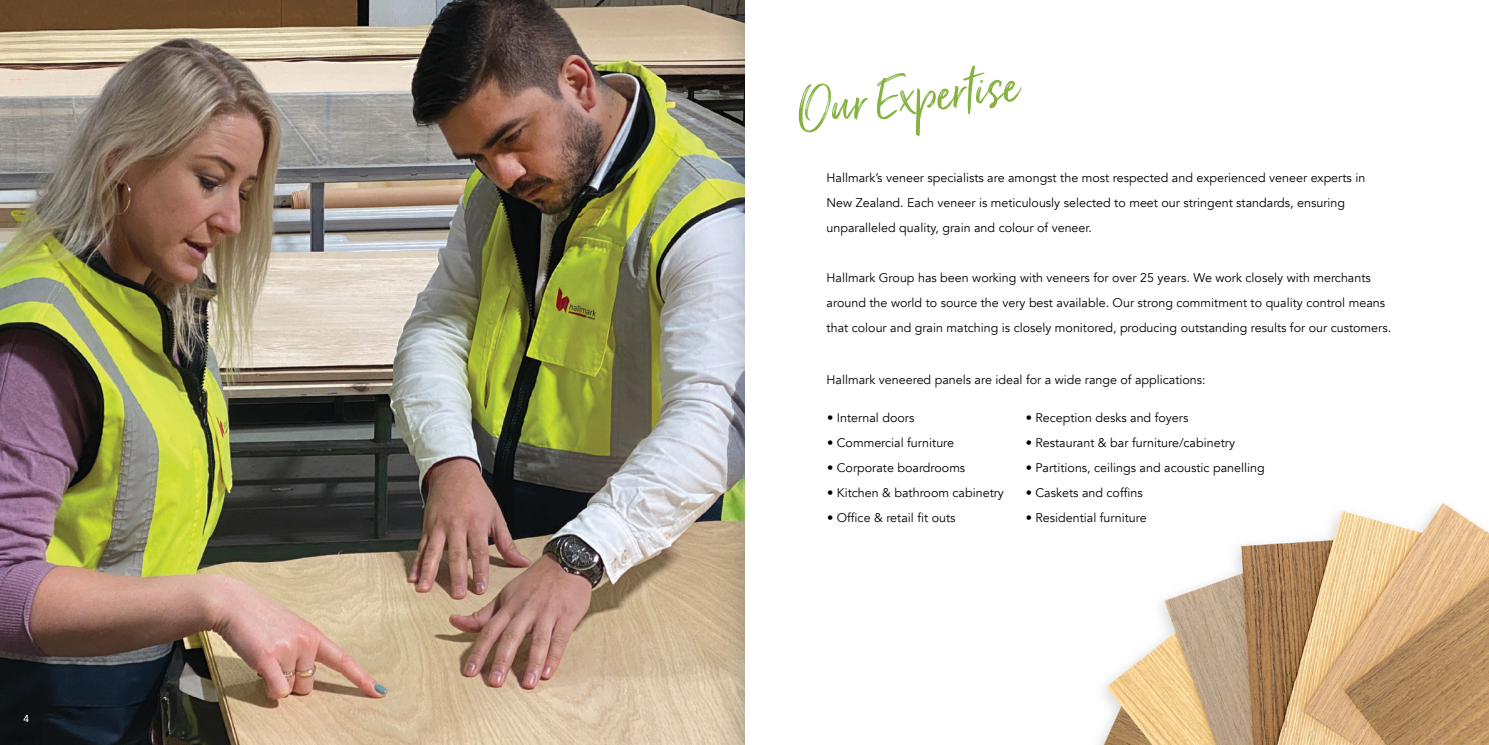
<style>
.page{position:relative;width:1489px;height:745px;background:#fff}
.page>*{position:absolute;margin:0;border:0;box-sizing:border-box;transform-origin:0 0}
.t1{font:68.75px "Just Lovely";color:#86b340}
.t2{font:12.5px/25px "Avenir";color:#000}
.t3{font:500 10px "Avenir";color:#fff}
</style>
<div class="page">
<img style="left:1099px;top:503px;width:389px;height:241px">
<img style="left:0;top:0;width:713px;height:744px">
<img style="left:713px;top:0;width:31px;height:744px">
<p class="t3" style="left:24px;top:709px;width:7px">4</p>
<h1 class="t1" style="left:791px;top:69px;width:224px;rotate:-7deg">Our Expertise</h1>
<p class="t2" style="left:826px;top:165px;width:540px">Hallmark’s veneer specialists are amongst the most respected and experienced veneer experts in<br>New Zealand. Each veneer is meticulously selected to meet our stringent standards, ensuring unparalleled quality, grain and colour of veneer.</p>
<p class="t2" style="left:826px;top:265px;width:566px">Hallmark Group has been working with veneers for over 25 years. We work closely with merchants around the world to source the very best available. Our strong commitment to quality control means that colour and grain matching is closely monitored, producing outstanding results for our customers.</p>
<p class="t2" style="left:826px;top:367px;width:380px">Hallmark veneered panels are ideal for a wide range of applications:</p>
<p class="t2" style="left:827px;top:405px;width:89px">• Internal doors</p>
<p class="t2" style="left:827px;top:430px;width:129px">• Commercial furniture</p>
<p class="t2" style="left:827px;top:455px;width:140px">• Corporate boardrooms</p>
<p class="t2" style="left:827px;top:480px;width:178px">• Kitchen &amp; bathroom cabinetry</p>
<p class="t2" style="left:827px;top:505px;width:130px">• Office &amp; retail fit outs</p>
<p class="t2" style="left:1025px;top:405px;width:164px">• Reception desks and foyers</p>
<p class="t2" style="left:1025px;top:430px;width:211px">• Restaurant &amp; bar furniture/cabinetry</p>
<p class="t2" style="left:1025px;top:455px;width:240px">• Partitions, ceilings and acoustic panelling</p>
<p class="t2" style="left:1025px;top:480px;width:118px">• Caskets and coffins</p>
<p class="t2" style="left:1025px;top:505px;width:123px">• Residential furniture</p>
</div>
